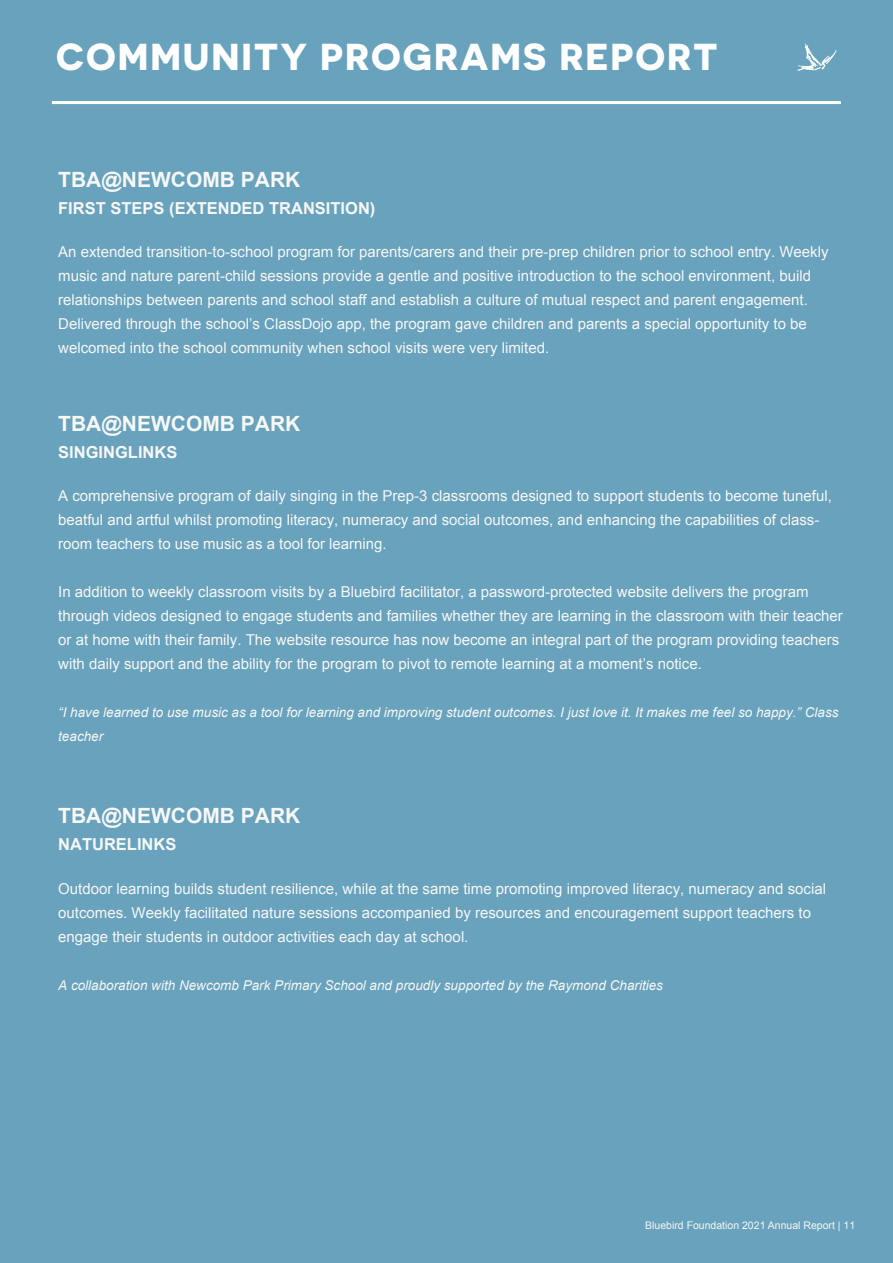
<style>
.page{position:relative;width:893px;height:1263px;background:#68a2bc}
.page>*{position:absolute;margin:0;border:0;box-sizing:border-box;transform-origin:0 0}
.t1{font:700 37.5px "Novecentosanswide";letter-spacing:.05em;color:#fff}
.t2{font:700 21px "Arial";color:#f7f7f6}
.t3{font:700 16.5px "Arial";color:#f7f7f6}
.t4{font:15px/24px "Arial";color:#f7f7f6}
.t5{font:italic 13.5px/24px "Arial";color:#f7f7f6}
.t6{font:10.5px "Arial";color:#f7f7f6}
</style>
<div class="page">
<svg style="left:52px;top:101px;width:789px;height:3px;background:#fafcfd"></svg>
<svg style="left:797px;top:44px;width:40px;height:27px"></svg>
<h1 class="t1" style="left:56px;top:34px;width:663px">COMMUNITY PROGRAMS REPORT</h1>
<h2 class="t2" style="left:58px;top:166px;width:244px">TBA@NEWCOMB PARK</h2>
<p class="t3" style="left:58px;top:197px;width:319px">FIRST STEPS (EXTENDED TRANSITION)</p>
<p class="t4" style="left:58px;top:240px;width:772px">An extended transition-to-school program for parents/carers and their pre-prep children prior to school entry. Weekly music and nature parent-child sessions provide a gentle and positive introduction to the school environment, build relationships between parents and school staff and establish a culture of mutual respect and parent engagement.<br>Delivered through the school’s ClassDojo app, the program gave children and parents a special opportunity to be welcomed into the school community when school visits were very limited.</p>
<h2 class="t2" style="left:58px;top:409px;width:244px">TBA@NEWCOMB PARK</h2>
<p class="t3" style="left:58px;top:441px;width:121px">SINGINGLINKS</p>
<p class="t4" style="left:58px;top:484px;width:775px">A comprehensive program of daily singing in the Prep-3 classrooms designed to support students to become tuneful, beatful and artful whilst promoting literacy, numeracy and social outcomes, and enhancing the capabilities of class&shy;room teachers to use music as a tool for learning.</p>
<p class="t4" style="left:58px;top:580px;width:786px">In addition to weekly classroom visits by a Bluebird facilitator, a password-protected website delivers the program through videos designed to engage students and families whether they are learning in the classroom with their teacher or at home with their family. The website resource has now become an integral part of the program providing teachers with daily support and the ability for the program to pivot to remote learning at a moment’s notice.</p>
<p class="t5" style="left:58px;top:701px;width:782px">“I have learned to use music as a tool for learning and improving student outcomes. I just love it. It makes me feel so happy.” Class teacher</p>
<h2 class="t2" style="left:58px;top:802px;width:244px">TBA@NEWCOMB PARK</h2>
<p class="t3" style="left:58px;top:833px;width:120px">NATURELINKS</p>
<p class="t4" style="left:58px;top:877px;width:769px">Outdoor learning builds student resilience, while at the same time promoting improved literacy, numeracy and social outcomes. Weekly facilitated nature sessions accompanied by resources and encouragement support teachers to engage their students in outdoor activities each day at school.</p>
<p class="t5" style="left:58px;top:973px;width:606px">A collaboration with Newcomb Park Primary School and proudly supported by the Raymond Charities</p>
<p class="t6" style="left:645px;top:1218px;width:211px">Bluebird Foundation 2021 Annual Report | 11</p>
</div>
